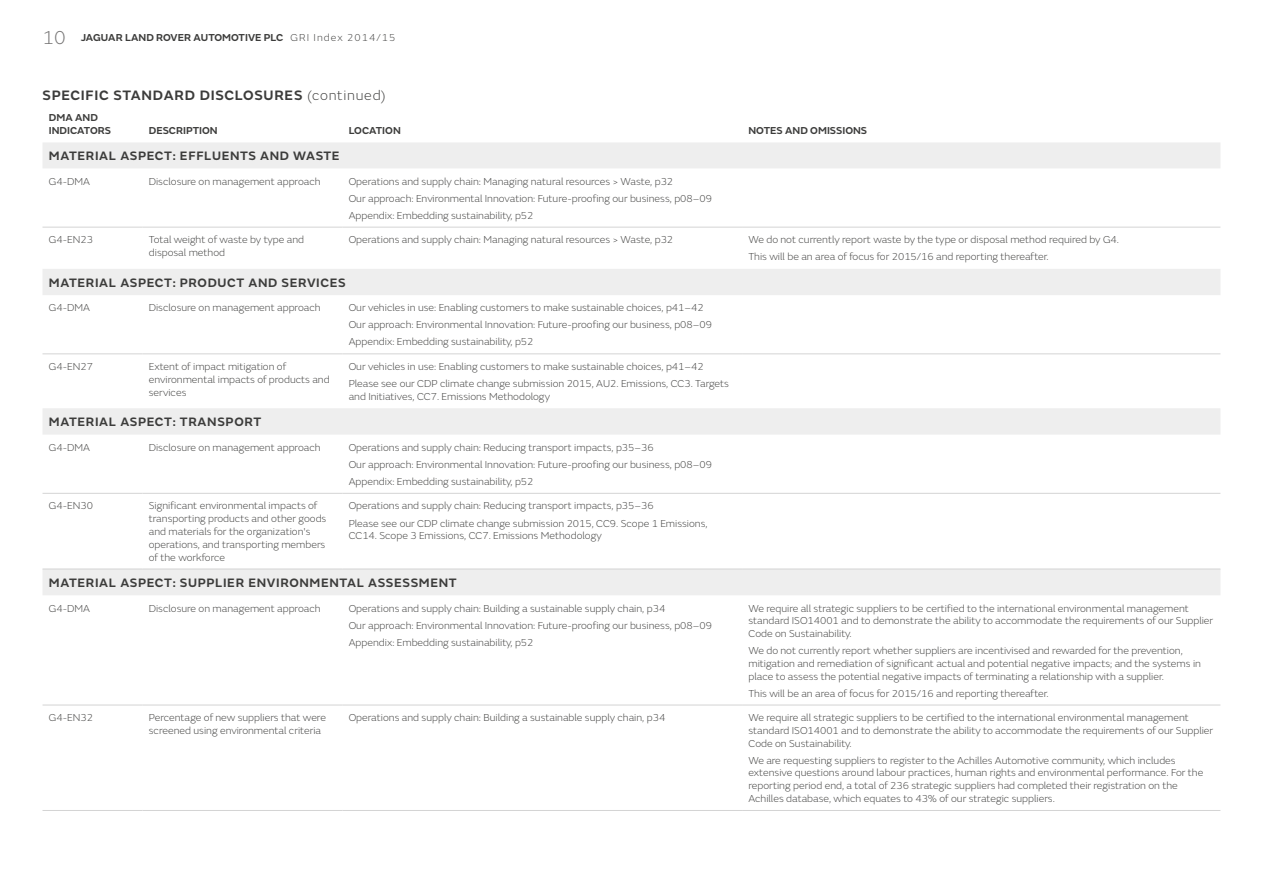
<style>
.page{position:relative;width:1263px;height:893px;background:#fff}
.page>*{position:absolute;margin:0;border:0;box-sizing:border-box;transform-origin:0 0}
.Sub_heading{font:600 14.25px "JLR Emeric";letter-spacing:.05em;color:#3c3c3b}
.Table_heading{font:600 12.75px "JLR Emeric";letter-spacing:.05em;color:#3c3c3b}
.GRi_table_text{font:200 10.5px/12.8px "JLR Emeric";color:#3c3c3b}
.Table_discription_he{font:600 10.5px/12.8px "JLR Emeric";color:#3c3c3b}
.s1{font-weight:200;font-size:19.5px;color:#757474}
.s2{font-weight:200}
</style>
<div class="page">
<svg style="left:43px;top:143px;width:1177px;height:452px"></svg>
<hr style="left:43px;top:227px;width:99px;height:1px;background:#d4d4d4">
<hr style="left:142px;top:227px;width:200px;height:1px;background:#d4d4d4">
<hr style="left:342px;top:227px;width:400px;height:1px;background:#d4d4d4">
<hr style="left:742px;top:227px;width:478px;height:1px;background:#d4d4d4">
<hr style="left:43px;top:354px;width:99px;height:1px;background:#d4d4d4">
<hr style="left:142px;top:354px;width:200px;height:1px;background:#d4d4d4">
<hr style="left:342px;top:354px;width:400px;height:1px;background:#d4d4d4">
<hr style="left:742px;top:354px;width:478px;height:1px;background:#d4d4d4">
<hr style="left:43px;top:493px;width:99px;height:1px;background:#d4d4d4">
<hr style="left:142px;top:493px;width:200px;height:1px;background:#d4d4d4">
<hr style="left:342px;top:493px;width:400px;height:1px;background:#d4d4d4">
<hr style="left:742px;top:493px;width:478px;height:1px;background:#d4d4d4">
<hr style="left:43px;top:569px;width:99px;height:1px;background:#d4d4d4">
<hr style="left:142px;top:569px;width:200px;height:1px;background:#d4d4d4">
<hr style="left:342px;top:569px;width:400px;height:1px;background:#d4d4d4">
<hr style="left:742px;top:569px;width:478px;height:1px;background:#d4d4d4">
<hr style="left:43px;top:705px;width:99px;height:1px;background:#d4d4d4">
<hr style="left:142px;top:705px;width:200px;height:1px;background:#d4d4d4">
<hr style="left:342px;top:705px;width:400px;height:1px;background:#d4d4d4">
<hr style="left:742px;top:705px;width:478px;height:1px;background:#d4d4d4">
<hr style="left:43px;top:810px;width:99px;height:1px;background:#d4d4d4">
<hr style="left:142px;top:810px;width:200px;height:1px;background:#d4d4d4">
<hr style="left:342px;top:810px;width:400px;height:1px;background:#d4d4d4">
<hr style="left:742px;top:810px;width:478px;height:1px;background:#d4d4d4">
<p class="Table_discription_he" style="left:43px;top:31px;width:354px"><span class="s1">10</span> JAGUAR LAND ROVER AUTOMOTIVE PLC <span class="s2">GRI Index 2014/15</span></p>
<p class="Sub_heading" style="left:43px;top:84px;width:345px">SPECIFIC STANDARD DISCLOSURES <span class="s2">(continued)</span></p>
<p class="Table_discription_he" style="left:49px;top:111px;width:64px">DMA AND<br>INDICATORS</p>
<p class="Table_discription_he" style="left:149px;top:123px;width:70px">DESCRIPTION</p>
<p class="Table_discription_he" style="left:349px;top:123px;width:54px">LOCATION</p>
<p class="Table_discription_he" style="left:748px;top:123px;width:120px">NOTES AND OMISSIONS</p>
<p class="Table_heading" style="left:49px;top:146px;width:292px">MATERIAL ASPECT: EFFLUENTS AND WASTE</p>
<p class="GRi_table_text" style="left:49px;top:174px;width:43px">G4-DMA</p>
<p class="GRi_table_text" style="left:149px;top:174px;width:173px">Disclosure on management approach</p>
<p class="GRi_table_text" style="left:349px;top:174px;width:326px">Operations and supply chain: Managing natural resources &gt; Waste, p32</p>
<p class="GRi_table_text" style="left:349px;top:191px;width:365px">Our approach: Environmental Innovation: Future-proofing our business, p08–09</p>
<p class="GRi_table_text" style="left:349px;top:208px;width:186px">Appendix: Embedding sustainability, p52</p>
<p class="GRi_table_text" style="left:49px;top:233px;width:46px">G4-EN23</p>
<p class="GRi_table_text" style="left:149px;top:233px;width:157px">Total weight of waste by type and disposal method</p>
<p class="GRi_table_text" style="left:349px;top:233px;width:326px">Operations and supply chain: Managing natural resources &gt; Waste, p32</p>
<p class="GRi_table_text" style="left:748px;top:233px;width:372px">We do not currently report waste by the type or disposal method required by G4.</p>
<p class="GRi_table_text" style="left:748px;top:250px;width:302px">This will be an area of focus for 2015/16 and reporting thereafter.</p>
<p class="Table_heading" style="left:49px;top:273px;width:298px">MATERIAL ASPECT: PRODUCT AND SERVICES</p>
<p class="GRi_table_text" style="left:49px;top:301px;width:43px">G4-DMA</p>
<p class="GRi_table_text" style="left:149px;top:301px;width:173px">Disclosure on management approach</p>
<p class="GRi_table_text" style="left:349px;top:301px;width:356px">Our vehicles in use: Enabling customers to make sustainable choices, p41–42</p>
<p class="GRi_table_text" style="left:349px;top:318px;width:365px">Our approach: Environmental Innovation: Future-proofing our business, p08–09</p>
<p class="GRi_table_text" style="left:349px;top:335px;width:186px">Appendix: Embedding sustainability, p52</p>
<p class="GRi_table_text" style="left:49px;top:360px;width:46px">G4-EN27</p>
<p class="GRi_table_text" style="left:149px;top:360px;width:182px">Extent of impact mitigation of environmental impacts of products and services</p>
<p class="GRi_table_text" style="left:349px;top:360px;width:356px">Our vehicles in use: Enabling customers to make sustainable choices, p41–42</p>
<p class="GRi_table_text" style="left:349px;top:377px;width:382px">Please see our CDP climate change submission 2015, AU2. Emissions, CC3. Targets and Initiatives, CC7. Emissions Methodology</p>
<p class="Table_heading" style="left:49px;top:412px;width:214px">MATERIAL ASPECT: TRANSPORT</p>
<p class="GRi_table_text" style="left:49px;top:440px;width:43px">G4-DMA</p>
<p class="GRi_table_text" style="left:149px;top:440px;width:173px">Disclosure on management approach</p>
<p class="GRi_table_text" style="left:349px;top:440px;width:306px">Operations and supply chain: Reducing transport impacts, p35–36</p>
<p class="GRi_table_text" style="left:349px;top:457px;width:365px">Our approach: Environmental Innovation: Future-proofing our business, p08–09</p>
<p class="GRi_table_text" style="left:349px;top:474px;width:186px">Appendix: Embedding sustainability, p52</p>
<p class="GRi_table_text" style="left:49px;top:499px;width:46px">G4-EN30</p>
<p class="GRi_table_text" style="left:149px;top:499px;width:179px">Significant environmental impacts of transporting products and other goods and materials for the organization's operations, and transporting members of the workforce</p>
<p class="GRi_table_text" style="left:349px;top:499px;width:306px">Operations and supply chain: Reducing transport impacts, p35–36</p>
<p class="GRi_table_text" style="left:349px;top:516px;width:360px">Please see our CDP climate change submission 2015, CC9. Scope 1 Emissions,<br>CC14. Scope 3 Emissions, CC7. Emissions Methodology</p>
<p class="Table_heading" style="left:49px;top:573px;width:409px">MATERIAL ASPECT: SUPPLIER ENVIRONMENTAL ASSESSMENT</p>
<p class="GRi_table_text" style="left:49px;top:601px;width:43px">G4-DMA</p>
<p class="GRi_table_text" style="left:149px;top:601px;width:173px">Disclosure on management approach</p>
<p class="GRi_table_text" style="left:349px;top:601px;width:318px">Operations and supply chain: Building a sustainable supply chain, p34</p>
<p class="GRi_table_text" style="left:349px;top:618px;width:365px">Our approach: Environmental Innovation: Future-proofing our business, p08–09</p>
<p class="GRi_table_text" style="left:349px;top:635px;width:186px">Appendix: Embedding sustainability, p52</p>
<p class="GRi_table_text" style="left:748px;top:601px;width:466px">We require all strategic suppliers to be certified to the international environmental management standard ISO14001 and to demonstrate the ability to accommodate the requirements of our Supplier<br>Code on Sustainability.</p>
<p class="GRi_table_text" style="left:748px;top:644px;width:454px">We do not currently report whether suppliers are incentivised and rewarded for the prevention, mitigation and remediation of significant actual and potential negative impacts; and the systems in place to assess the potential negative impacts of terminating a relationship with a supplier.</p>
<p class="GRi_table_text" style="left:748px;top:686px;width:302px">This will be an area of focus for 2015/16 and reporting thereafter.</p>
<p class="GRi_table_text" style="left:49px;top:711px;width:46px">G4-EN32</p>
<p class="GRi_table_text" style="left:149px;top:711px;width:179px">Percentage of new suppliers that were screened using environmental criteria</p>
<p class="GRi_table_text" style="left:349px;top:711px;width:318px">Operations and supply chain: Building a sustainable supply chain, p34</p>
<p class="GRi_table_text" style="left:748px;top:711px;width:466px">We require all strategic suppliers to be certified to the international environmental management standard ISO14001 and to demonstrate the ability to accommodate the requirements of our Supplier<br>Code on Sustainability.</p>
<p class="GRi_table_text" style="left:748px;top:753px;width:456px">We are requesting suppliers to register to the Achilles Automotive community, which includes extensive questions around labour practices, human rights and environmental performance. For the reporting period end, a total of 236 strategic suppliers had completed their registration on the Achilles database, which equates to 43% of our strategic suppliers.</p>
</div>
